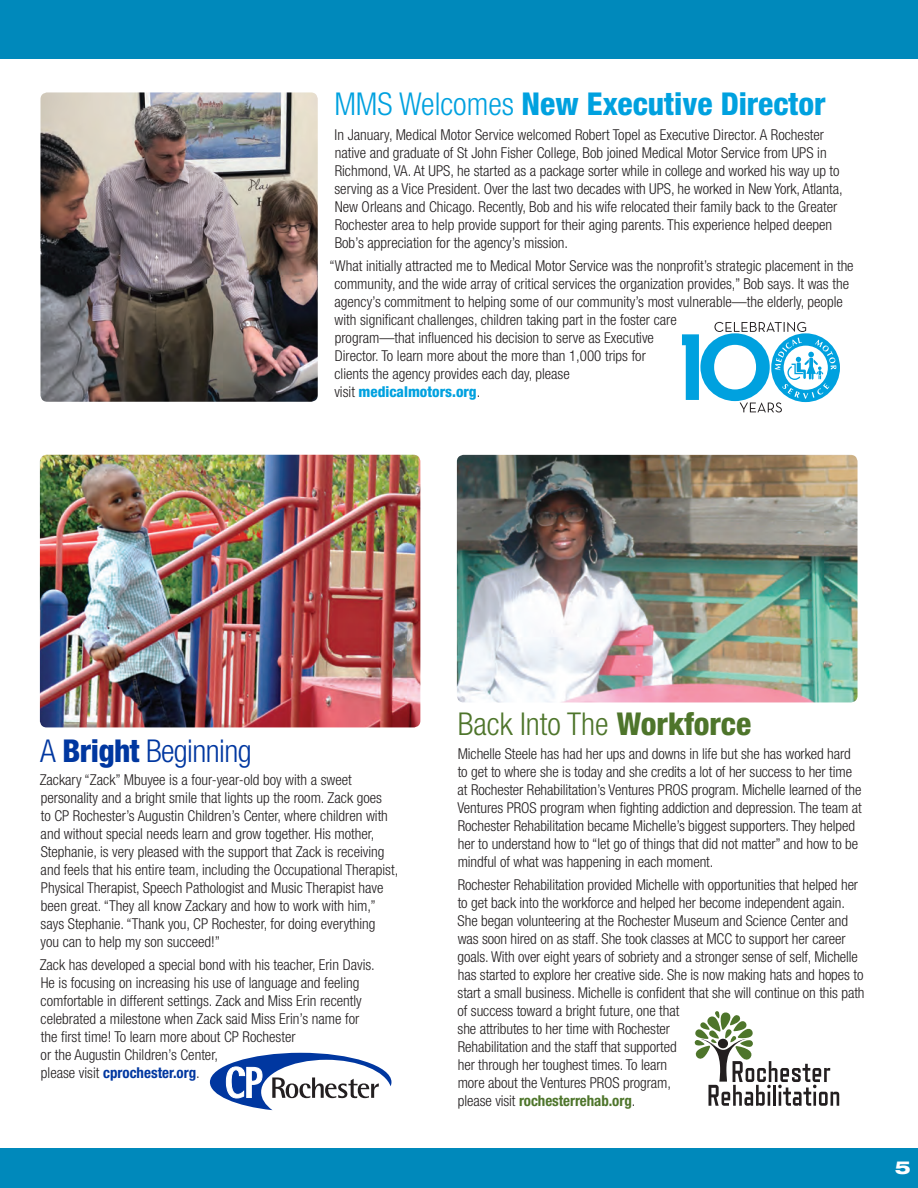
<style>
.page{position:relative;width:918px;height:1188px;background:#fff}
.page>*{position:absolute;margin:0;border:0;box-sizing:border-box;transform-origin:0 0}
.t1{font:800 condensed 31.5px "Helvetica Neue LT Std";color:#00a1df}
.t2{font:300 condensed 31.5px "Helvetica Neue LT Std";color:#4e752b}
.t3{font:300 condensed 31.5px "Helvetica Neue LT Std";letter-spacing:-.02em;color:#0037a0}
.t4{font:800 expanded 18px "Helvetica Neue LT Std";color:#fff}
.t5{font:300 condensed 15px/18px "Helvetica Neue LT Std";color:#231f20}
.s1{font-weight:300}
.s2{font-weight:800;color:#00a1df}
.s3{font-weight:800}
.s4{font-weight:700;color:#0037a0}
.s5{font-weight:700;color:#4e752b}
</style>
<div class="page">
<div style="left:0;top:1149px;width:918px;height:39px;background:#0089bb"></div>
<div style="left:0;top:0;width:918px;height:58px;background:#0089bb"></div>
<svg style="left:695px;top:1011px;width:144px;height:95px"></svg>
<img style="left:40px;top:455px;width:380px;height:272px">
<img style="left:40px;top:92px;width:278px;height:310px">
<img style="left:457px;top:455px;width:401px;height:247px">
<svg style="left:682px;top:322px;width:158px;height:90px"></svg>
<svg style="left:210px;top:1053px;width:181px;height:57px"></svg>
<p class="t1" style="left:334px;top:84px;width:493px"><span class="s1">MMS Welcomes</span> New Executive Director</p>
<p class="t5" style="left:334px;top:125px;width:510px">In January, Medical Motor Service welcomed Robert Topel as Executive Director. A Rochester native and graduate of St John Fisher College, Bob joined Medical Motor Service from UPS in Richmond, VA. At UPS, he started as a package sorter while in college and worked his way up to serving as a Vice President. Over the last two decades with UPS, he worked in New York, Atlanta, New Orleans and Chicago. Recently, Bob and his wife relocated their family back to the Greater Rochester area to help provide support for their aging parents. This experience helped deepen Bob’s appreciation for the agency’s mission.</p>
<p class="t5" style="left:334px;top:257px;width:521px;text-indent:-5px">“What initially attracted me to Medical Motor Service was the nonprofit’s strategic placement in the community, and the wide array of critical services the organization provides,” Bob says. It was the agency’s commitment to helping some of our community’s most vulnerable—the elderly, people with significant challenges, children taking part in the foster care<br>program—that influenced his decision to serve as Executive<br>Director. To learn more about the more than 1,000 trips for<br>clients the agency provides each day, please<br>visit <span class="s2">medicalmotors.org</span>.</p>
<p class="t3" style="left:40px;top:733px;width:213px">A <span class="s3">Bright</span> Beginning</p>
<p class="t5" style="left:40px;top:770px;width:360px">Zackary “Zack” Mbuyee is a four-year-old boy with a sweet personality and a bright smile that lights up the room. Zack goes<br>to CP Rochester’s Augustin Children’s Center, where children with and without special needs learn and grow together. His mother, Stephanie, is very pleased with the support that Zack is receiving and feels that his entire team, including the Occupational Therapist, Physical Therapist, Speech Pathologist and Music Therapist have been great. “They all know Zackary and how to work with him,” says Stephanie. “Thank you, CP Rochester, for doing everything<br>you can to help my son succeed!”</p>
<p class="t5" style="left:40px;top:956px;width:337px">Zack has developed a special bond with his teacher, Erin Davis.<br>He is focusing on increasing his use of language and feeling comfortable in different settings. Zack and Miss Erin recently celebrated a milestone when Zack said Miss Erin’s name for the first time! To learn more about CP Rochester<br>or the Augustin Children’s Center,<br>please visit <span class="s4">cprochester.org</span>.</p>
<p class="t2" style="left:458px;top:706px;width:295px">Back Into The <span class="s3">Workforce</span></p>
<p class="t5" style="left:457px;top:744px;width:406px">Michelle Steele has had her ups and downs in life but she has worked hard to get to where she is today and she credits a lot of her success to her time at Rochester Rehabilitation’s Ventures PROS program. Michelle learned of the Ventures PROS program when fighting addiction and depression. The team at Rochester Rehabilitation became Michelle’s biggest supporters. They helped her to understand how to “let go of things that did not matter” and how to be mindful of what was happening in each moment.</p>
<p class="t5" style="left:458px;top:876px;width:409px">Rochester Rehabilitation provided Michelle with opportunities that helped her to get back into the workforce and helped her become independent again.<br>She began volunteering at the Rochester Museum and Science Center and was soon hired on as staff. She took classes at MCC to support her career goals. With over eight years of sobriety and a stronger sense of self, Michelle has started to explore her creative side. She is now making hats and hopes to start a small business. Michelle is confident that she will continue on this path of success toward a bright future, one that<br>she attributes to her time with Rochester<br>Rehabilitation and the staff that supported<br>her through her toughest times. To learn<br>more about the Ventures PROS program,<br>please visit <span class="s5">rochesterrehab.org</span>.</p>
<p class="t4" style="left:895px;top:1156px;width:17px">5</p>
</div>
